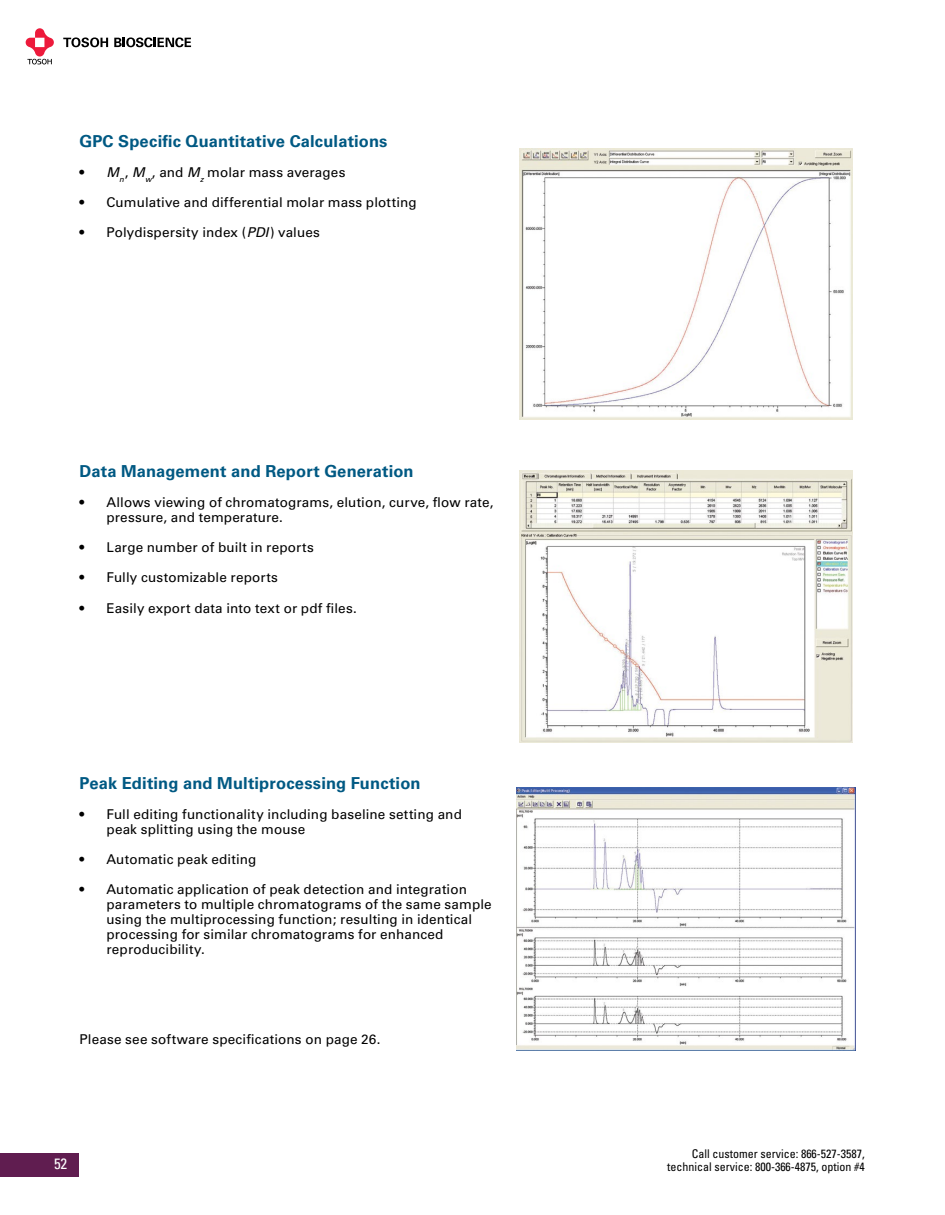
<style>
.page{position:relative;width:945px;height:1215px;background:#fff}
.page>*{position:absolute;margin:0;border:0;box-sizing:border-box;transform-origin:0 0}
.t1{font:700 16.5px "Univers";letter-spacing:.01em;color:#005983}
.t2{font:condensed 15px "Univers";color:#fff}
.t3{font:13.5px/15px "Univers";letter-spacing:.01em;color:#000}
.t4{font:condensed 12px/13.5px "Univers";color:#000;text-align:right}
.s1{font-style:italic}
</style>
<div class="page">
<div style="left:0;top:1153px;width:80px;height:24px;background:#601d50"></div>
<svg style="left:63px;top:37px;width:45px;height:10px"></svg>
<svg style="left:114px;top:37px;width:77px;height:10px"></svg>
<svg style="left:26px;top:28px;width:28px;height:37px"></svg>
<img style="left:520px;top:470px;width:332px;height:272px">
<img style="left:516px;top:788px;width:340px;height:262px">
<img style="left:520px;top:148px;width:332px;height:272px">
<p class="t1" style="left:80px;top:132px;width:310px">GPC Specific Quantitative Calculations</p>
<p class="t3" style="left:80px;top:165px;width:267px">• <span class="s1">M</span><sub>n</sub>, <span class="s1">M</span><sub>w</sub>, and <span class="s1">M</span><sub>z</sub> molar mass averages</p>
<p class="t3" style="left:79px;top:195px;width:339px">• Cumulative and differential molar mass plotting</p>
<p class="t3" style="left:79px;top:225px;width:242px">• Polydispersity index (<span class="s1">PDI</span>) values</p>
<p class="t1" style="left:80px;top:462px;width:336px">Data Management and Report Generation</p>
<p class="t3" style="left:106px;top:495px;width:389px;text-indent:-27px">• Allows viewing of chromatograms, elution, curve, flow rate, pressure, and temperature.</p>
<p class="t3" style="left:80px;top:540px;width:236px">• Large number of built in reports</p>
<p class="t3" style="left:80px;top:570px;width:200px">• Fully customizable reports</p>
<p class="t3" style="left:80px;top:601px;width:279px">• Easily export data into text or pdf files.</p>
<p class="t1" style="left:80px;top:773px;width:343px">Peak Editing and Multiprocessing Function</p>
<p class="t3" style="left:106px;top:806px;width:357px;text-indent:-27px">• Full editing functionality including baseline setting and peak splitting using the mouse</p>
<p class="t3" style="left:80px;top:851px;width:178px">• Automatic peak editing</p>
<p class="t3" style="left:106px;top:881px;width:387px;text-indent:-27px">• Automatic application of peak detection and integration parameters to multiple chromatograms of the same sample using the multiprocessing function; resulting in identical processing for similar chromatograms for enhanced reproducibility.</p>
<p class="t3" style="left:79px;top:1031px;width:302px">Please see software specifications on page 26.</p>
<p class="t2" style="left:54px;top:1155px;width:15px">52</p>
<p class="t4" style="left:667px;top:1147px;width:199px">Call customer service: 866-527-3587, technical service: 800-366-4875, option #4</p>
</div>
